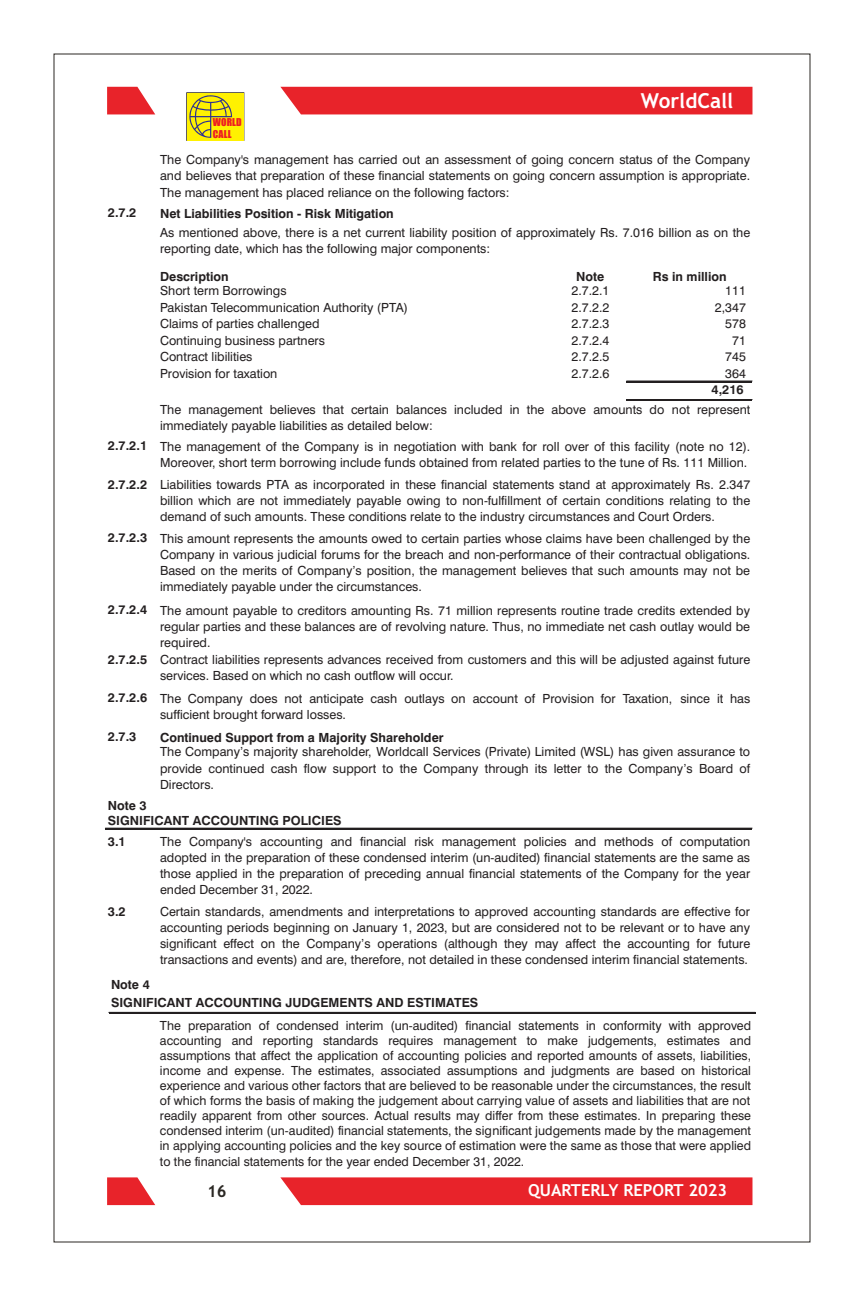
<style>
.page{position:relative;width:864px;height:1296px;background:#fff}
.page>*{position:absolute;margin:0;border:0;box-sizing:border-box;transform-origin:0 0}
.t1{font:700 20.6px "Trebuchet MS";color:#fff}
.t2{font:700 16.6px "Trebuchet MS";color:#fff}
.t3{font:700 16.6px "Trebuchet MS";color:#2a2723}
.t4{font:12.6px/16.2px "Swiss 721 BT";color:#231f20;text-align:justify}
.t5{font:700 12.6px/15px "Swiss 721 BT";color:#231f20}
.t6{font:10px/11.2px "Impact";letter-spacing:.01em;color:#ee1d23}
</style>
<div class="page">
<hr style="left:109px;top:1012px;width:646px;height:2px;background:#231f20">
<div style="left:280px;top:87px;width:472px;height:27px;background:#e8232a"></div>
<svg style="left:107px;top:87px;width:48px;height:27px"></svg>
<div style="left:280px;top:1177px;width:472px;height:28px;background:#e8232a"></div>
<svg style="left:107px;top:1177px;width:48px;height:28px"></svg>
<hr style="left:187px;top:92px;width:57px;height:2px;background:#231f20">
<hr style="left:187px;top:139px;width:57px;height:2px;background:#231f20">
<div style="left:187px;top:93px;width:57px;height:47px;background:#fff101"></div>
<svg style="left:186px;top:92px;width:46px;height:49px"></svg>
<hr style="left:627px;top:381px;width:125px;height:1px;background:#231f20">
<hr style="left:627px;top:400px;width:125px;height:1px;background:#231f20">
<hr style="left:627px;top:399px;width:125px;height:1px;background:#231f20">
<hr style="left:105px;top:828px;width:647px;height:1px;background:#231f20">
<p class="t5" style="left:108px;top:206px;width:30px">2.7.2</p>
<p class="t5" style="left:108px;top:440px;width:41px">2.7.2.1</p>
<p class="t5" style="left:108px;top:478px;width:41px">2.7.2.2</p>
<p class="t5" style="left:108px;top:532px;width:41px">2.7.2.3</p>
<p class="t5" style="left:108px;top:604px;width:41px">2.7.2.4</p>
<p class="t5" style="left:108px;top:653px;width:41px">2.7.2.5</p>
<p class="t5" style="left:108px;top:692px;width:41px">2.7.2.6</p>
<p class="t5" style="left:108px;top:731px;width:30px">2.7.3</p>
<p class="t6" style="left:213px;top:117px;width:30px">WORLD<br>CALL</p>
<h1 class="t1" style="left:641px;top:93px;width:94px">WorldCall</h1>
<p class="t4" style="left:160px;top:153px;width:592px">The Company's management has carried out an assessment of going concern status of the Company and believes that preparation of these financial statements on going concern assumption is appropriate.<br>The management has placed reliance on the following factors:</p>
<p class="t5" style="left:160px;top:207px;width:235px">Net Liabilities Position - Risk Mitigation</p>
<p class="t4" style="left:160px;top:226px;width:592px">As mentioned above, there is a net current liability position of approximately Rs. 7.016 billion as on the reporting date, which has the following major components:</p>
<p class="t5" style="left:160px;top:270px;width:70px">Description</p>
<p class="t5" style="left:576px;top:270px;width:30px">Note</p>
<p class="t5" style="left:653px;top:270px;width:75px">Rs in million</p>
<p class="t4" style="left:160px;top:284px;width:128px">Short term Borrowings</p>
<p class="t4" style="left:572px;top:284px;width:39px">2.7.2.1</p>
<p class="t4" style="left:725px;top:284px;width:22px">111</p>
<p class="t4" style="left:160px;top:301px;width:250px">Pakistan Telecommunication Authority (PTA)</p>
<p class="t4" style="left:572px;top:301px;width:39px">2.7.2.2</p>
<p class="t4" style="left:715px;top:301px;width:33px">2,347</p>
<p class="t4" style="left:160px;top:317px;width:161px">Claims of parties challenged</p>
<p class="t4" style="left:572px;top:317px;width:39px">2.7.2.3</p>
<p class="t4" style="left:725px;top:317px;width:22px">578</p>
<p class="t4" style="left:160px;top:334px;width:166px">Continuing business partners</p>
<p class="t4" style="left:572px;top:334px;width:39px">2.7.2.4</p>
<p class="t4" style="left:732px;top:334px;width:15px">71</p>
<p class="t4" style="left:160px;top:350px;width:94px">Contract libilities</p>
<p class="t4" style="left:572px;top:350px;width:39px">2.7.2.5</p>
<p class="t4" style="left:725px;top:350px;width:22px">745</p>
<p class="t4" style="left:160px;top:366px;width:119px">Provision for taxation</p>
<p class="t4" style="left:572px;top:366px;width:39px">2.7.2.6</p>
<p class="t4" style="left:725px;top:366px;width:22px">364</p>
<p class="t5" style="left:712px;top:384px;width:34px">4,216</p>
<p class="t4" style="left:160px;top:402px;width:592px">The management believes that certain balances included in the above amounts do not represent immediately payable liabilities as detailed below:</p>
<p class="t4" style="left:160px;top:439px;width:592px">The management of the Company is in negotiation with bank for roll over of this facility (note no 12).<br>Moreover, short term borrowing include funds obtained from related parties to the tune of Rs. 111 Million.</p>
<p class="t4" style="left:160px;top:477px;width:592px">Liabilities towards PTA as incorporated in these financial statements stand at approximately Rs. 2.347 billion which are not immediately payable owing to non-fulfillment of certain conditions relating to the demand of such amounts. These conditions relate to the industry circumstances and Court Orders.</p>
<p class="t4" style="left:160px;top:531px;width:592px">This amount represents the amounts owed to certain parties whose claims have been challenged by the Company in various judicial forums for the breach and non-performance of their contractual obligations.<br>Based on the merits of Company’s position, the management believes that such amounts may not be immediately payable under the circumstances.</p>
<p class="t4" style="left:160px;top:603px;width:592px;text-align:left">The amount payable to creditors amounting Rs. 71 million represents routine trade credits extended by regular parties and these balances are of revolving nature. Thus, no immediate net cash outlay would be required.<br>Contract liabilities represents advances received from customers and this will be adjusted against future services. Based on which no cash outflow will occur.</p>
<p class="t4" style="left:160px;top:691px;width:592px">The Company does not anticipate cash outlays on account of Provision for Taxation, since it has sufficient brought forward losses.</p>
<p class="t5" style="left:160px;top:731px;width:285px">Continued Support from a Majority Shareholder</p>
<p class="t4" style="left:160px;top:745px;width:592px">The Company’s majority shareholder, Worldcall Services (Private) Limited (WSL) has given assurance to provide continued cash flow support to the Company through its letter to the Company’s Board of Directors.</p>
<p class="t5" style="left:108px;top:799px;width:235px">Note 3<br>SIGNIFICANT ACCOUNTING POLICIES</p>
<p class="t5" style="left:108px;top:835px;width:19px">3.1</p>
<p class="t4" style="left:160px;top:834px;width:592px">The Company's accounting and financial risk management policies and methods of computation adopted in the preparation of these condensed interim (un-audited) financial statements are the same as those applied in the preparation of preceding annual financial statements of the Company for the year ended December 31, 2022.</p>
<p class="t5" style="left:108px;top:905px;width:19px">3.2</p>
<p class="t4" style="left:160px;top:904px;width:592px">Certain standards, amendments and interpretations to approved accounting standards are effective for accounting periods beginning on January 1, 2023, but are considered not to be relevant or to have any significant effect on the Company’s operations (although they may affect the accounting for future transactions and events) and are, therefore, not detailed in these condensed interim financial statements.</p>
<p class="t5" style="left:111px;top:979px;width:40px">Note 4</p>
<p class="t5" style="left:111px;top:996px;width:369px">SIGNIFICANT ACCOUNTING JUDGEMENTS AND ESTIMATES</p>
<p class="t4" style="left:160px;top:1019px;width:593px;line-height:15px">The preparation of condensed interim (un-audited) financial statements in conformity with approved accounting and reporting standards requires management to make judgements, estimates and assumptions that affect the application of accounting policies and reported amounts of assets, liabilities, income and expense. The estimates, associated assumptions and judgments are based on historical experience and various other factors that are believed to be reasonable under the circumstances, the result of which forms the basis of making the judgement about carrying value of assets and liabilities that are not readily apparent from other sources. Actual results may differ from these estimates. In preparing these condensed interim (un-audited) financial statements, the significant judgements made by the management in applying accounting policies and the key source of estimation were the same as those that were applied to the financial statements for the year ended December 31, 2022.</p>
<h2 class="t3" style="left:207px;top:1185px;width:21px">16</h2>
<h2 class="t2" style="left:528px;top:1184px;width:201px">QUARTERLY REPORT 2023</h2>
</div>
